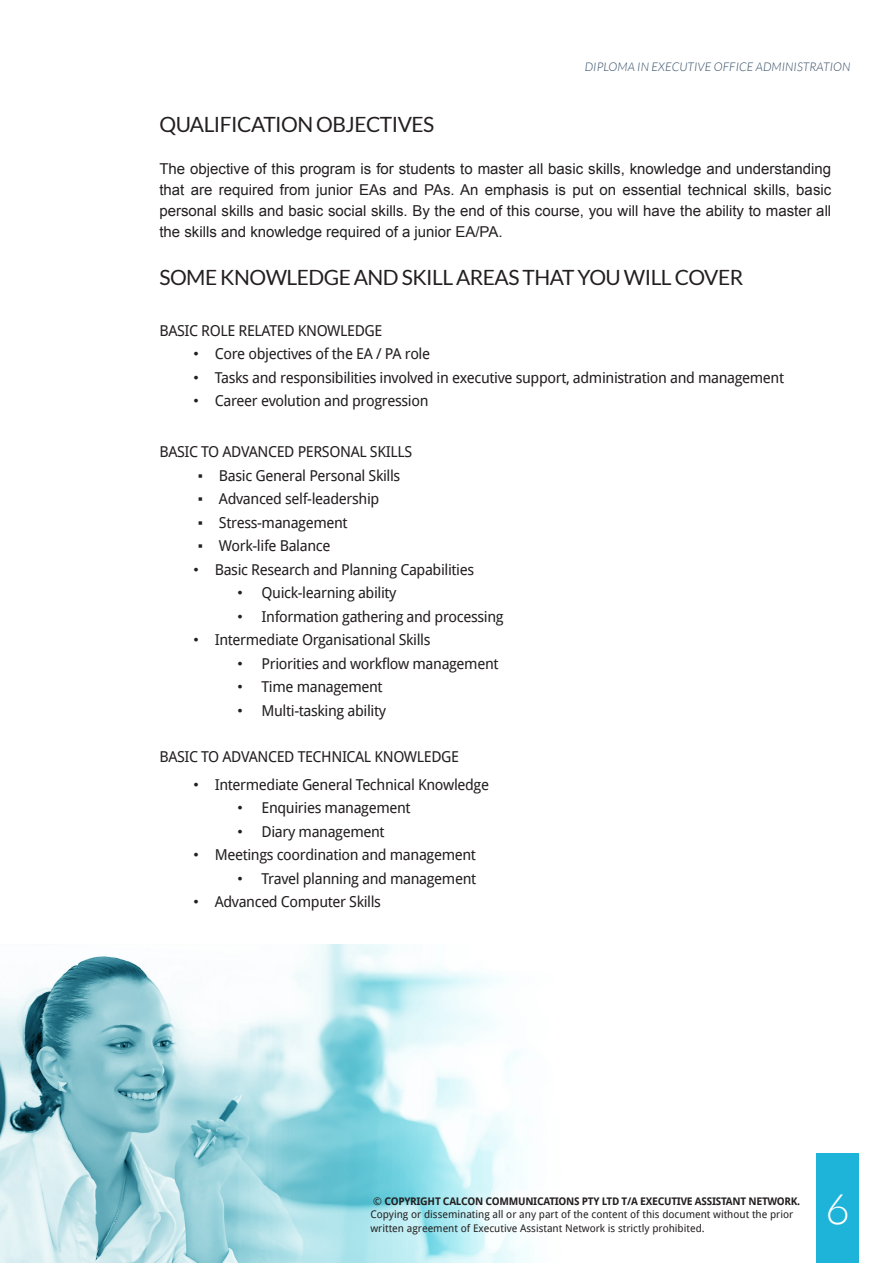
<style>
.page{position:relative;width:893px;height:1263px;background:#fff}
.page>*{position:absolute;margin:0;border:0;box-sizing:border-box;transform-origin:0 0}
.t1{font:300 42px "Lato";color:#fff}
.Effective_Units{font:21px "Lato";letter-spacing:-.025em;color:#231f20}
.Effective_Units-2{font:15px "Droid Sans";letter-spacing:-.025em;color:#231f20}
.Effective_Units-3{font:15px/21px "Arial";color:#231f20;text-align:justify}
.t2{font:italic 300 12px "Lato";letter-spacing:.01em;color:#324b65}
.t3{font:10.5px/13.5px "Droid Sans";color:#231f20}
.s1{font-family:"Arial"}
.s2{font-weight:700}
</style>
<div class="page">
<img style="left:0;top:944px;width:531px;height:319px">
<div style="left:816px;top:1154px;width:43px;height:109px;background:#1eb3d9"></div>
<p class="t2" style="left:585px;top:60px;width:267px">DIPLOMA IN EXECUTIVE OFFICE ADMINISTRATION</p>
<p class="Effective_Units" style="left:159px;top:112px;width:276px">QUALIFICATION OBJECTIVES</p>
<p class="Effective_Units-3" style="left:159px;top:158px;width:673px">The objective of this program is for students to master all basic skills, knowledge and understanding that are required from junior EAs and PAs. An emphasis is put on essential technical skills, basic personal skills and basic social skills. By the end of this course, you will have the ability to master all the skills and knowledge required of a junior EA/PA.</p>
<p class="Effective_Units" style="left:159px;top:265px;width:585px">SOME KNOWLEDGE AND SKILL AREAS THAT YOU WILL COVER</p>
<p class="Effective_Units-2" style="left:159px;top:322px;width:225px">BASIC ROLE RELATED KNOWLEDGE</p>
<p class="Effective_Units-2" style="left:193px;top:345px;width:238px"><span class="s1">•</span> Core objectives of the EA / PA role</p>
<p class="Effective_Units-2" style="left:193px;top:369px;width:592px"><span class="s1">•</span> Tasks and responsibilities involved in executive support, administration and management</p>
<p class="Effective_Units-2" style="left:193px;top:392px;width:237px"><span class="s1">•</span> Career evolution and progression</p>
<p class="Effective_Units-2" style="left:159px;top:443px;width:254px">BASIC TO ADVANCED PERSONAL SKILLS</p>
<p class="Effective_Units-2" style="left:198px;top:467px;width:204px"><span class="s1">▪</span> Basic General Personal Skills</p>
<p class="Effective_Units-2" style="left:198px;top:490px;width:183px"><span class="s1">▪</span> Advanced self-leadership</p>
<p class="Effective_Units-2" style="left:198px;top:514px;width:151px"><span class="s1">▪</span> Stress-management</p>
<p class="Effective_Units-2" style="left:198px;top:537px;width:134px"><span class="s1">▪</span> Work-life Balance</p>
<p class="Effective_Units-2" style="left:193px;top:561px;width:282px"><span class="s1">•</span> Basic Research and Planning Capabilities</p>
<p class="Effective_Units-2" style="left:237px;top:584px;width:161px"><span class="s1">•</span> Quick-learning ability</p>
<p class="Effective_Units-2" style="left:237px;top:608px;width:268px"><span class="s1">•</span> Information gathering and processing</p>
<p class="Effective_Units-2" style="left:193px;top:631px;width:239px"><span class="s1">•</span> Intermediate Organisational Skills</p>
<p class="Effective_Units-2" style="left:237px;top:655px;width:263px"><span class="s1">•</span> Priorities and workflow management</p>
<p class="Effective_Units-2" style="left:237px;top:678px;width:147px"><span class="s1">•</span> Time management</p>
<p class="Effective_Units-2" style="left:237px;top:702px;width:150px"><span class="s1">•</span> Multi-tasking ability</p>
<p class="Effective_Units-2" style="left:159px;top:748px;width:301px">BASIC TO ADVANCED TECHNICAL KNOWLEDGE</p>
<p class="Effective_Units-2" style="left:193px;top:776px;width:297px"><span class="s1">•</span> Intermediate General Technical Knowledge</p>
<p class="Effective_Units-2" style="left:237px;top:799px;width:175px"><span class="s1">•</span> Enquiries management</p>
<p class="Effective_Units-2" style="left:237px;top:823px;width:149px"><span class="s1">•</span> Diary management</p>
<p class="Effective_Units-2" style="left:193px;top:846px;width:284px"><span class="s1">•</span> Meetings coordination and management</p>
<p class="Effective_Units-2" style="left:237px;top:870px;width:240px"><span class="s1">•</span> Travel planning and management</p>
<p class="Effective_Units-2" style="left:193px;top:893px;width:189px"><span class="s1">•</span> Advanced Computer Skills</p>
<p class="t3" style="left:370px;top:1194px;width:431px">© <span class="s2">COPYRIGHT CALCON COMMUNICATIONS PTY LTD T/A EXECUTIVE ASSISTANT NETWORK.<br></span>Copying or disseminating all or any part of the content of this document without the prior written agreement of Executive Assistant Network is strictly prohibited.</p>
<h1 class="t1" style="left:825px;top:1186px;width:26px">6</h1>
</div>
